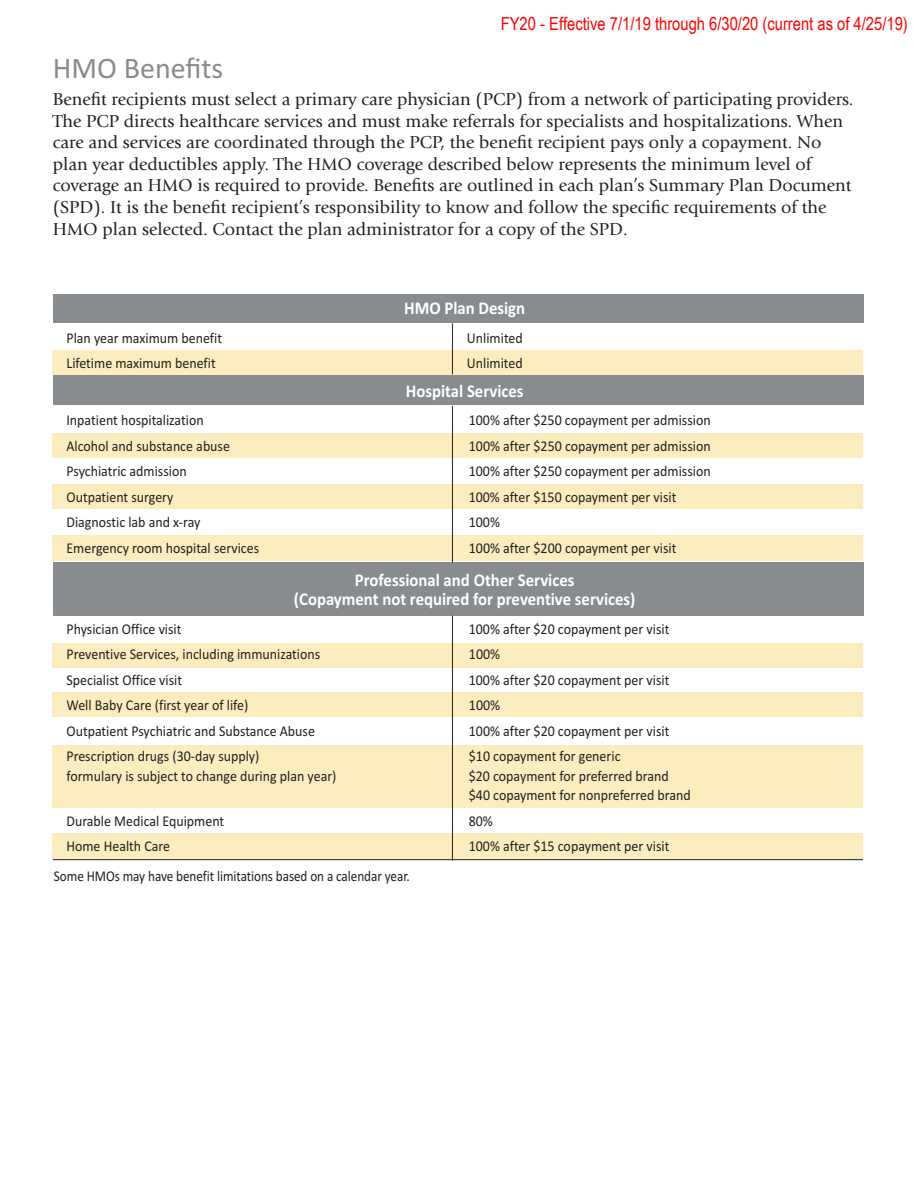
<style>
.page{position:relative;width:918px;height:1188px;background:#fff}
.page>*{position:absolute;margin:0;border:0;box-sizing:border-box;transform-origin:0 0}
.t1{font:30px "Calibri";color:#888c8f}
.t2{font:18px/21.6px "Giovanni Std";color:#231f20}
.t3{font:700 18px/19.5px "Calibri";color:#fff;text-align:center;scale:.93 1}
.t4{font:18px "Arial Narrow";color:#f00}
.t5{font:15px/19.5px "Calibri";color:#231f20;scale:.93 1}
.t6{font:15px "Calibri";color:#231f20;scale:.88 1}
</style>
<div class="page">
<div style="left:53px;top:294px;width:810px;height:29px;background:#888c8f"></div>
<div style="left:53px;top:375px;width:810px;height:30px;background:#888c8f"></div>
<div style="left:53px;top:562px;width:810px;height:53px;background:#888c8f"></div>
<div style="left:53px;top:351px;width:810px;height:24px;background:#fbedbe"></div>
<div style="left:53px;top:433px;width:810px;height:25px;background:#fbedbe"></div>
<div style="left:53px;top:484px;width:810px;height:25px;background:#fbedbe"></div>
<div style="left:53px;top:643px;width:810px;height:25px;background:#fbedbe"></div>
<div style="left:53px;top:693px;width:810px;height:24px;background:#fbedbe"></div>
<div style="left:53px;top:745px;width:810px;height:63px;background:#fbedbe"></div>
<div style="left:53px;top:833px;width:810px;height:27px;background:#fbedbe"></div>
<div style="left:53px;top:535px;width:810px;height:25px;background:#fbedbe"></div>
<hr style="left:452px;top:323px;width:1px;height:51px;background:#231f20">
<hr style="left:452px;top:406px;width:1px;height:157px;background:#231f20">
<hr style="left:452px;top:616px;width:1px;height:245px;background:#231f20">
<hr style="left:53px;top:859px;width:810px;height:1px;background:#231f20">
<p class="t4" style="left:501px;top:10px;width:408px">FY20 - Effective 7/1/19 through 6/30/20 (current as of 4/25/19)</p>
<h1 class="t1" style="left:53px;top:58px;width:172px">HMO Benefits</h1>
<p class="t2" style="left:53px;top:90px;width:802px">Benefit recipients must select a primary care physician (PCP) from a network of participating providers.<br>The PCP directs healthcare services and must make referrals for specialists and hospitalizations. When care and services are coordinated through the PCP, the benefit recipient pays only a copayment. No plan year deductibles apply. The HMO coverage described below represents the minimum level of coverage an HMO is required to provide. Benefits are outlined in each plan’s Summary Plan Document (SPD). It is the benefit recipient’s responsibility to know and follow the specific requirements of the HMO plan selected. Contact the plan administrator for a copy of the SPD.</p>
<p class="t3" style="left:404px;top:300px;width:132px">HMO Plan Design</p>
<p class="t5" style="left:66px;top:329px;width:169px">Plan year maximum benefit</p>
<p class="t5" style="left:467px;top:329px;width:62px">Unlimited</p>
<p class="t5" style="left:66px;top:355px;width:162px">Lifetime maximum benefit</p>
<p class="t5" style="left:467px;top:355px;width:62px">Unlimited</p>
<p class="t3" style="left:406px;top:382px;width:128px">Hospital Services</p>
<p class="t5" style="left:66px;top:412px;width:149px">Inpatient hospitalization</p>
<p class="t5" style="left:469px;top:412px;width:262px">100% after $250 copayment per admission</p>
<p class="t5" style="left:66px;top:437px;width:177px">Alcohol and substance abuse</p>
<p class="t5" style="left:469px;top:437px;width:262px">100% after $250 copayment per admission</p>
<p class="t5" style="left:66px;top:463px;width:131px">Psychiatric admission</p>
<p class="t5" style="left:469px;top:463px;width:262px">100% after $250 copayment per admission</p>
<p class="t5" style="left:66px;top:488px;width:117px">Outpatient surgery</p>
<p class="t5" style="left:469px;top:488px;width:225px">100% after $150 copayment per visit</p>
<p class="t5" style="left:66px;top:514px;width:146px">Diagnostic lab and x-ray</p>
<p class="t5" style="left:469px;top:514px;width:35px">100%</p>
<p class="t5" style="left:66px;top:539px;width:209px">Emergency room hospital services</p>
<p class="t5" style="left:469px;top:539px;width:225px">100% after $200 copayment per visit</p>
<p class="t3" style="left:294px;top:571px;width:369px">Professional and Other Services<br>(Copayment not required for preventive services)</p>
<p class="t5" style="left:66px;top:620px;width:125px">Physician Office visit</p>
<p class="t5" style="left:469px;top:620px;width:217px">100% after $20 copayment per visit</p>
<p class="t5" style="left:66px;top:646px;width:274px">Preventive Services, including immunizations</p>
<p class="t5" style="left:469px;top:646px;width:35px">100%</p>
<p class="t5" style="left:66px;top:671px;width:126px">Specialist Office visit</p>
<p class="t5" style="left:469px;top:671px;width:217px">100% after $20 copayment per visit</p>
<p class="t5" style="left:66px;top:697px;width:197px">Well Baby Care (first year of life)</p>
<p class="t5" style="left:469px;top:697px;width:35px">100%</p>
<p class="t5" style="left:66px;top:722px;width:269px">Outpatient Psychiatric and Substance Abuse</p>
<p class="t5" style="left:469px;top:722px;width:217px">100% after $20 copayment per visit</p>
<p class="t5" style="left:66px;top:748px;width:209px">Prescription drugs (30-day supply)</p>
<p class="t5" style="left:469px;top:748px;width:165px">$10 copayment for generic</p>
<p class="t5" style="left:66px;top:767px;width:292px">formulary is subject to change during plan year)</p>
<p class="t5" style="left:469px;top:767px;width:240px">$20 copayment for preferred brand $40 copayment for nonpreferred brand</p>
<p class="t5" style="left:66px;top:812px;width:171px">Durable Medical Equipment</p>
<p class="t5" style="left:469px;top:812px;width:27px">80%</p>
<p class="t5" style="left:66px;top:838px;width:113px">Home Health Care</p>
<p class="t5" style="left:469px;top:838px;width:217px">100% after $15 copayment per visit</p>
<p class="t6" style="left:54px;top:871px;width:406px">Some HMOs may have benefit limitations based on a calendar year.</p>
</div>
